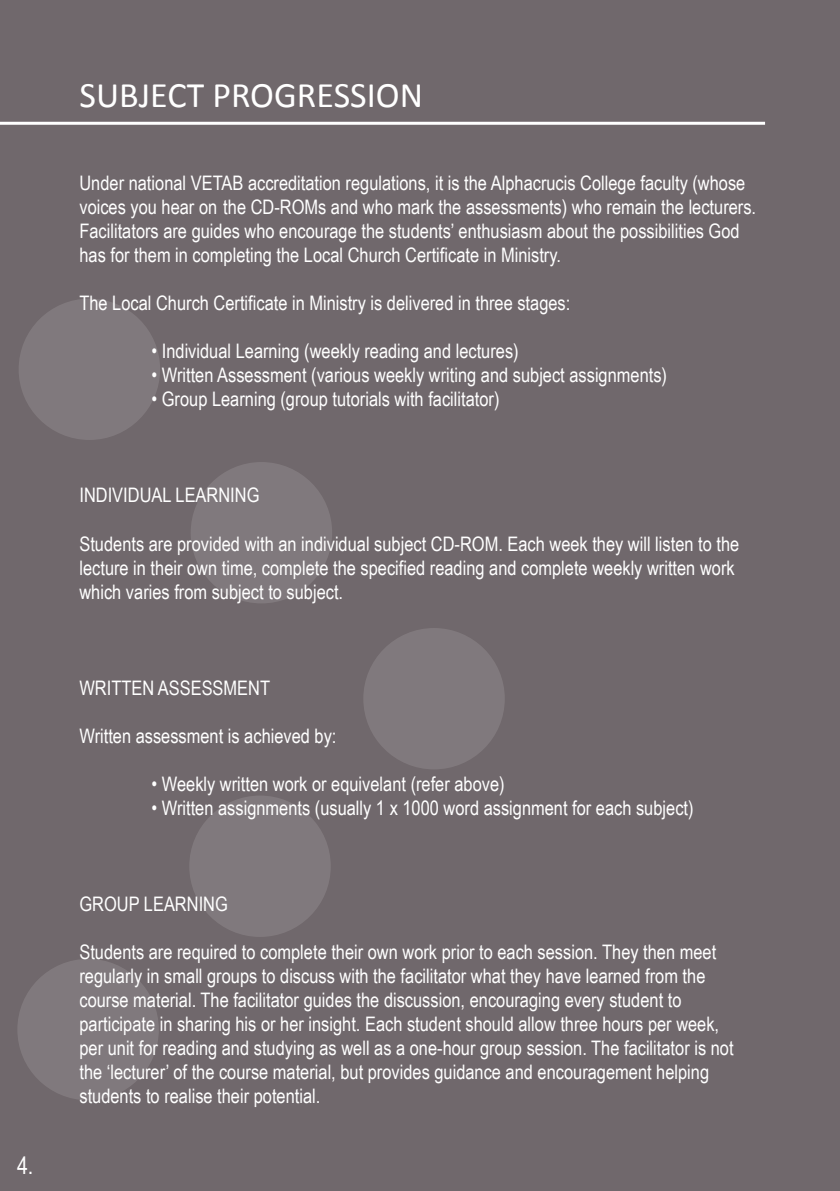
<style>
.page{position:relative;width:840px;height:1191px;background:#fff}
.page>*{position:absolute;margin:0;border:0;box-sizing:border-box;transform-origin:0 0}
.t1{font:36px "Calibri";color:#fff}
.t2{font:24px "Arial Narrow";color:#fff}
.t3{font:20px/24px "Arial Narrow";color:#fff}
</style>
<div class="page">
<div style="left:0;top:0;width:839px;height:1191px;background:#70686c"></div>
<div style="left:17px;top:959px;width:142px;height:141px;background:#80797d;border-radius:50%"></div>
<div style="left:189px;top:795px;width:141px;height:142px;background:#80797d;border-radius:50%"></div>
<div style="left:363px;top:628px;width:141px;height:141px;background:#80797d;border-radius:50%"></div>
<div style="left:190px;top:462px;width:142px;height:141px;background:#80797d;border-radius:50%"></div>
<div style="left:19px;top:298px;width:141px;height:142px;background:#80797d;border-radius:50%"></div>
<hr style="left:0;top:122px;width:764px;height:3px;background:#fff">
<p class="t2" style="left:17px;top:1152px;width:18px">4.</p>
<h1 class="t1" style="left:79px;top:73px;width:345px">SUBJECT PROGRESSION</h1>
<p class="t3" style="left:79px;top:171px;width:677px">Under national VETAB accreditation regulations, it is the Alphacrucis College faculty (whose voices you hear on the CD-ROMs and who mark the assessments) who remain the lecturers.<br>Facilitators are guides who encourage the students’ enthusiasm about the possibilities God has for them in completing the Local Church Certificate in Ministry.</p>
<p class="t3" style="left:79px;top:291px;width:492px">The Local Church Certificate in Ministry is delivered in three stages:</p>
<p class="t3" style="left:151px;top:339px;width:368px">• Individual Learning (weekly reading and lectures)</p>
<p class="t3" style="left:151px;top:363px;width:516px">• Written Assessment (various weekly writing and subject assignments)</p>
<p class="t3" style="left:151px;top:387px;width:349px">• Group Learning (group tutorials with facilitator)</p>
<p class="t3" style="left:79px;top:483px;width:181px">INDIVIDUAL LEARNING</p>
<p class="t3" style="left:79px;top:531px;width:661px">Students are provided with an individual subject CD-ROM. Each week they will listen to the lecture in their own time, complete the specified reading and complete weekly written work which varies from subject to subject.</p>
<p class="t3" style="left:79px;top:675px;width:192px">WRITTEN ASSESSMENT</p>
<p class="t3" style="left:79px;top:723px;width:258px">Written assessment is achieved by:</p>
<p class="t3" style="left:151px;top:771px;width:354px">• Weekly written work or equivelant (refer above)</p>
<p class="t3" style="left:151px;top:795px;width:543px">• Written assignments (usually 1 x 1000 word assignment for each subject)</p>
<p class="t3" style="left:79px;top:891px;width:150px">GROUP LEARNING</p>
<p class="t3" style="left:79px;top:939px;width:655px">Students are required to complete their own work prior to each session. They then meet regularly in small groups to discuss with the facilitator what they have learned from the course material. The facilitator guides the discussion, encouraging every student to participate in sharing his or her insight. Each student should allow three hours per week, per unit for reading and studying as well as a one-hour group session. The facilitator is not the ‘lecturer’ of the course material, but provides guidance and encouragement helping students to realise their potential.</p>
</div>
